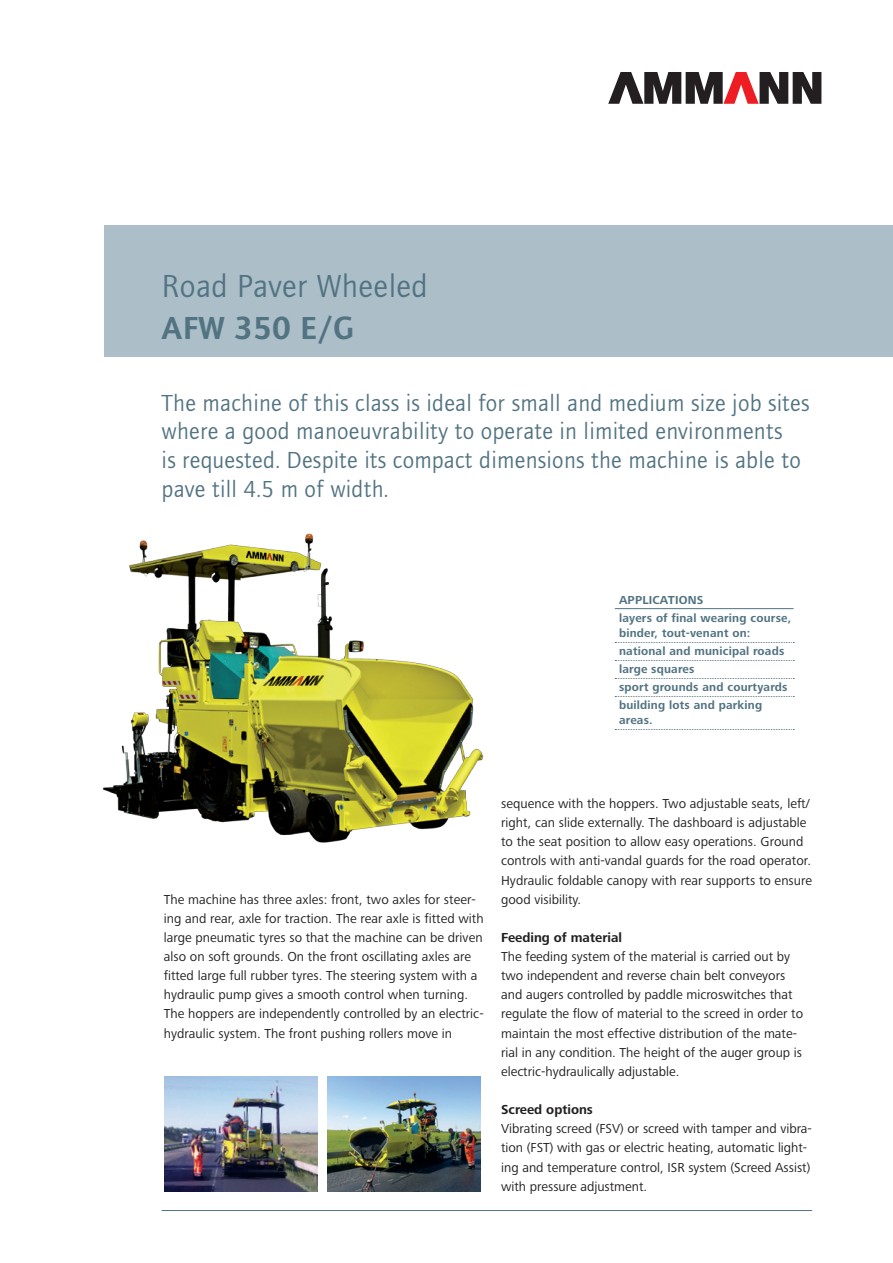
<style>
.page{position:relative;width:893px;height:1263px;background:#fff}
.page>*{position:absolute;margin:0;border:0;box-sizing:border-box;transform-origin:0 0}
.Haupttitel_Aussen_Fo{font:33px "Foundry Journal OT2";letter-spacing:.01em;color:#527382}
.Haupttitel_Aussen_Fo-2{font:600 33px "Foundry Journal OT2";letter-spacing:.01em;color:#527382}
.Leadtitel_Foundry_Bo{font:24px/28.7px "Foundry Journal OT2";letter-spacing:.01em;color:#527382}
.Pagina_Frutiger_Bold{font:13.5px/19.2px "Frutiger Next LTW1 G";letter-spacing:.005em;color:#231f20}
.Marginaltext_Frutige{font:700 12px/15px "Frutiger Next LTW1 G";letter-spacing:.015em;color:#527382}
.s1{font-weight:700}
</style>
<div class="page">
<div style="left:105px;top:225px;width:788px;height:132px;background:#acbec8"></div>
<hr style="left:162px;top:1210px;width:650px;height:1px;background:#527382">
<svg style="left:608px;top:72px;width:213px;height:32px"></svg>
<img style="left:164px;top:1076px;width:153px;height:115px">
<img style="left:327px;top:1076px;width:153px;height:115px">
<hr style="left:615px;top:608px;width:179px;height:1px;background:#527382">
<svg style="left:615px;top:642px;width:179px;height:1px"></svg>
<svg style="left:615px;top:660px;width:179px;height:1px"></svg>
<svg style="left:615px;top:678px;width:179px;height:1px"></svg>
<svg style="left:615px;top:696px;width:179px;height:1px"></svg>
<svg style="left:615px;top:729px;width:179px;height:1px"></svg>
<img style="left:102px;top:533px;width:382px;height:310px">
<p class="Haupttitel_Aussen_Fo" style="left:162px;top:264px;width:268px">Road Paver Wheeled</p>
<p class="Haupttitel_Aussen_Fo-2" style="left:162px;top:304px;width:194px">AFW 350 E/G</p>
<p class="Leadtitel_Foundry_Bo" style="left:162px;top:387px;width:650px">The machine of this class is ideal for small and medium size job sites where a good manoeuvrability to operate in limited environments<br>is requested. Despite its compact dimensions the machine is able to pave till 4.5 m of width.</p>
<p class="Marginaltext_Frutige" style="left:619px;top:593px;width:86px">APPLICATIONS</p>
<p class="Marginaltext_Frutige" style="left:619px;top:611px;width:174px">layers of final wearing course, binder, tout-venant on:</p>
<p class="Marginaltext_Frutige" style="left:619px;top:644px;width:167px">national and municipal roads</p>
<p class="Marginaltext_Frutige" style="left:619px;top:662px;width:77px">large squares</p>
<p class="Marginaltext_Frutige" style="left:619px;top:680px;width:170px">sport grounds and courtyards</p>
<p class="Marginaltext_Frutige" style="left:619px;top:698px;width:145px">building lots and parking areas.</p>
<p class="Pagina_Frutiger_Bold" style="left:164px;top:890px;width:321px">The machine has three axles: front, two axles for steer&shy;ing and rear, axle for traction. The rear axle is fitted with large pneumatic tyres so that the machine can be driven also on soft grounds. On the front oscillating axles are fitted large full rubber tyres. The steering system with a hydraulic pump gives a smooth control when turning.<br>The hoppers are independently controlled by an electric&shy;hydraulic system. The front pushing rollers move in</p>
<p class="Pagina_Frutiger_Bold" style="left:501px;top:794px;width:312px">sequence with the hoppers. Two adjustable seats, left/ right, can slide externally. The dashboard is adjustable to the seat position to allow easy operations. Ground controls with anti-vandal guards for the road operator.<br>Hydraulic foldable canopy with rear supports to ensure good visibility.</p>
<p class="Pagina_Frutiger_Bold" style="left:501px;top:928px;width:304px"><span class="s1">Feeding of material<br></span>The feeding system of the material is carried out by two independent and reverse chain belt conveyors and augers controlled by paddle microswitches that regulate the flow of material to the screed in order to maintain the most effective distribution of the mate&shy;rial in any condition. The height of the auger group is electric-hydraulically adjustable.</p>
<p class="Pagina_Frutiger_Bold" style="left:501px;top:1100px;width:312px"><span class="s1">Screed options<br></span>Vibrating screed (FSV) or screed with tamper and vibra&shy;tion (FST) with gas or electric heating, automatic light&shy;ing and temperature control, ISR system (Screed Assist) with pressure adjustment.</p>
</div>
